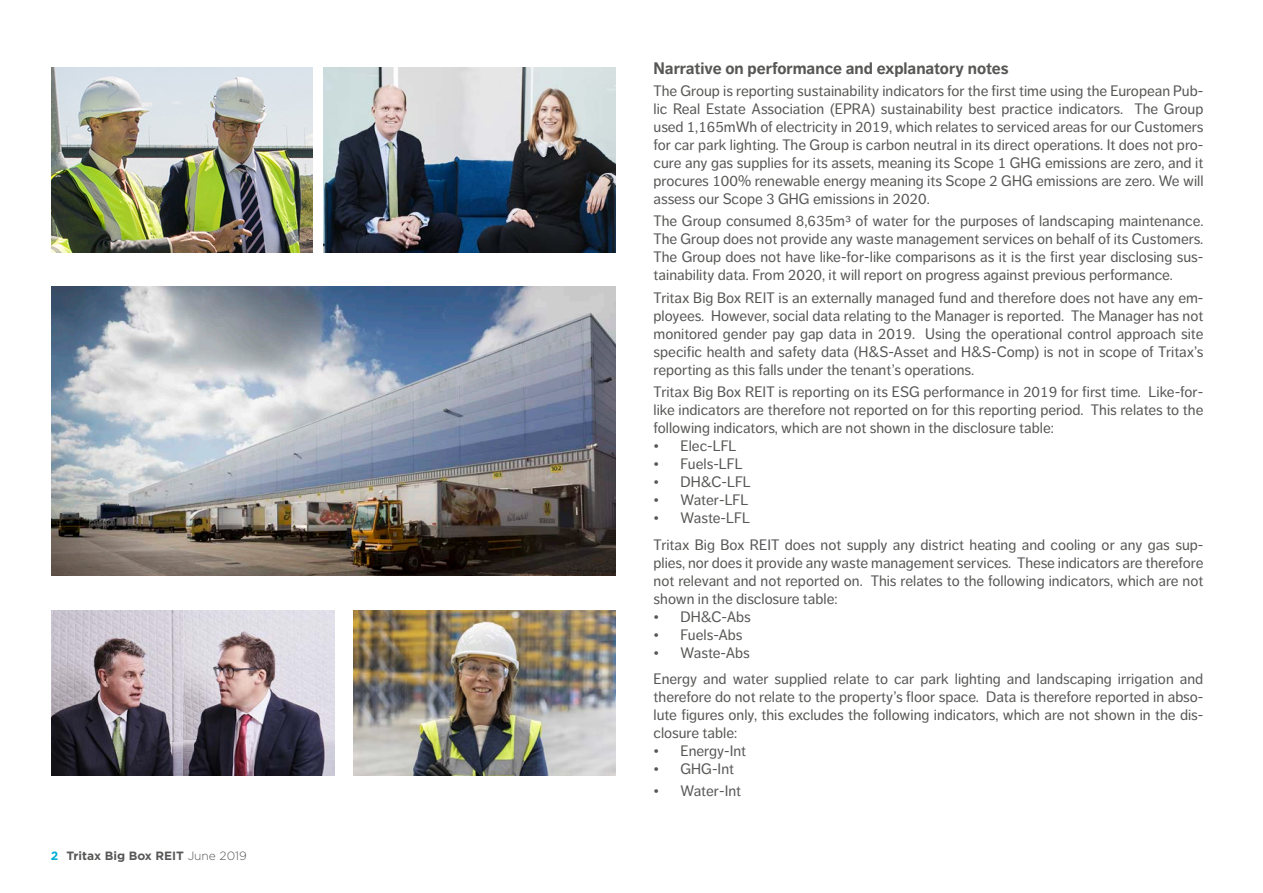
<style>
.page{position:relative;width:1263px;height:893px;background:#fff}
.page>*{position:absolute;margin:0;border:0;box-sizing:border-box;transform-origin:0 0}
.t1{font:700 16.5px "Dagny Pro";color:#575756}
.t2{font:15px/18px "Dagny Pro";color:#575756;text-align:justify}
.t3{font:700 12px "Gotham";color:#575756}
.s1{color:#00afd6}
.s2{font-weight:300}
</style>
<div class="page">
<img style="left:51px;top:68px;width:262px;height:184px">
<img style="left:51px;top:610px;width:284px;height:166px">
<img style="left:323px;top:68px;width:292px;height:184px">
<img style="left:52px;top:286px;width:563px;height:289px">
<img style="left:353px;top:610px;width:262px;height:166px">
<p class="t3" style="left:51px;top:848px;width:198px"><span class="s1">2</span> Tritax Big Box REIT <span class="s2">June 2019</span></p>
<p class="t1" style="left:653px;top:58px;width:356px">Narrative on performance and explanatory notes</p>
<p class="t2" style="left:653px;top:82px;width:551px">The Group is reporting sustainability indicators for the first time using the European Pub&shy;lic Real Estate Association (EPRA) sustainability best practice indicators. The Group used 1,165mWh of electricity in 2019, which relates to serviced areas for our Customers for car park lighting. The Group is carbon neutral in its direct operations. It does not pro&shy;cure any gas supplies for its assets, meaning its Scope 1 GHG emissions are zero, and it procures 100% renewable energy meaning its Scope 2 GHG emissions are zero. We will assess our Scope 3 GHG emissions in 2020.</p>
<p class="t2" style="left:653px;top:212px;width:551px">The Group consumed 8,635m³ of water for the purposes of landscaping maintenance.<br>The Group does not provide any waste management services on behalf of its Customers.<br>The Group does not have like-for-like comparisons as it is the first year disclosing sus&shy;tainability data. From 2020, it will report on progress against previous performance.</p>
<p class="t2" style="left:653px;top:289px;width:551px">Tritax Big Box REIT is an externally managed fund and therefore does not have any em&shy;ployees. However, social data relating to the Manager is reported. The Manager has not monitored gender pay gap data in 2019. Using the operational control approach site specific health and safety data (H&amp;S-Asset and H&amp;S-Comp) is not in scope of Tritax’s reporting as this falls under the tenant’s operations.</p>
<p class="t2" style="left:653px;top:383px;width:551px">Tritax Big Box REIT is reporting on its ESG performance in 2019 for first time. Like-for&shy;like indicators are therefore not reported on for this reporting period. This relates to the following indicators, which are not shown in the disclosure table:</p>
<p class="t2" style="left:653px;top:437px;width:85px">• Elec-LFL</p>
<p class="t2" style="left:653px;top:455px;width:91px">• Fuels-LFL</p>
<p class="t2" style="left:653px;top:473px;width:99px">• DH&amp;C-LFL</p>
<p class="t2" style="left:653px;top:491px;width:96px">• Water-LFL</p>
<p class="t2" style="left:653px;top:509px;width:98px">• Waste-LFL</p>
<p class="t2" style="left:653px;top:535px;width:551px">Tritax Big Box REIT does not supply any district heating and cooling or any gas sup&shy;plies, nor does it provide any waste management services. These indicators are therefore not relevant and not reported on. This relates to the following indicators, which are not shown in the disclosure table:</p>
<p class="t2" style="left:653px;top:607px;width:99px">• DH&amp;C-Abs</p>
<p class="t2" style="left:653px;top:625px;width:90px">• Fuels-Abs</p>
<p class="t2" style="left:653px;top:643px;width:98px">• Waste-Abs</p>
<p class="t2" style="left:653px;top:670px;width:551px">Energy and water supplied relate to car park lighting and landscaping irrigation and therefore do not relate to the property’s floor space. Data is therefore reported in abso&shy;lute figures only, this excludes the following indicators, which are not shown in the dis&shy;closure table:</p>
<p class="t2" style="left:653px;top:742px;width:94px">• Energy-Int</p>
<p class="t2" style="left:653px;top:760px;width:82px">• GHG-Int</p>
<p class="t2" style="left:653px;top:781px;width:89px">• Water-Int</p>
</div>
